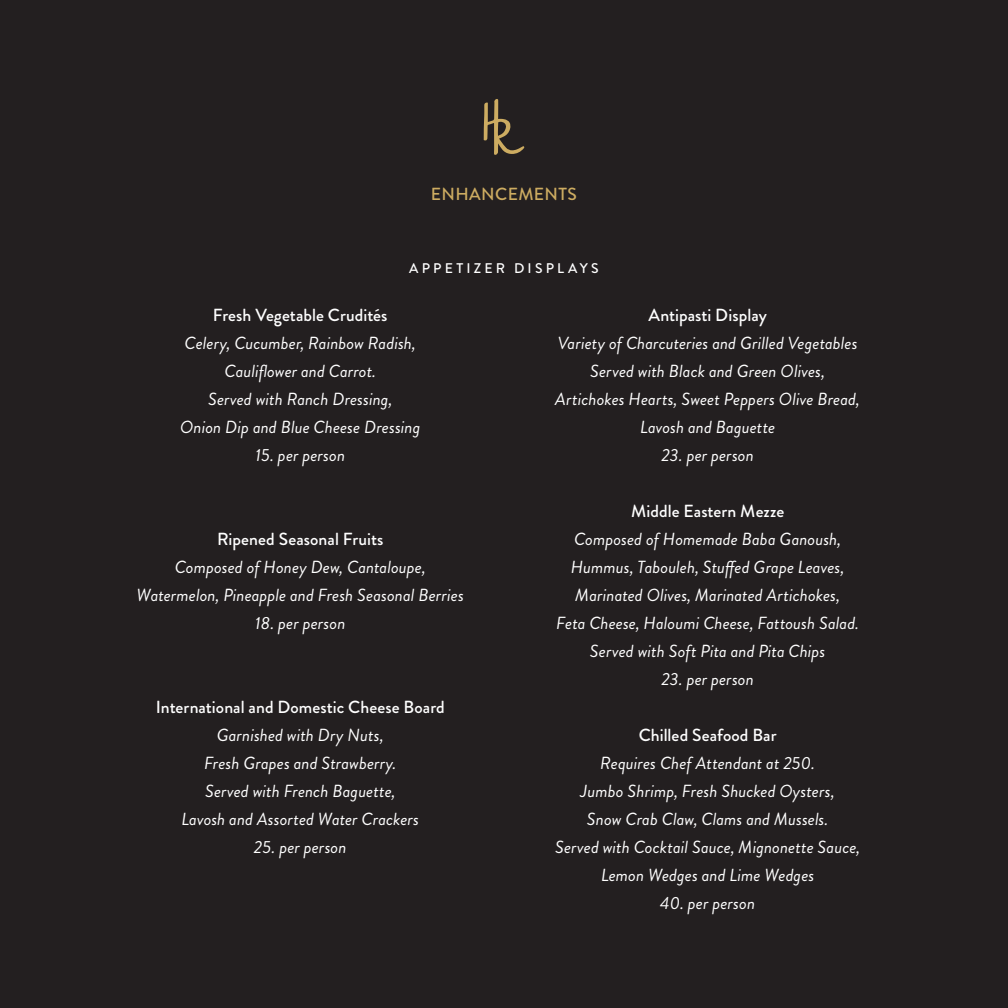
<style>
.page{position:relative;width:1008px;height:1008px;background:#231f20}
.page>*{position:absolute;margin:0;border:0;box-sizing:border-box;transform-origin:0 0}
.t1{font:italic 17.5px/28px "Brandon Grotesque";letter-spacing:.005em;color:#fff;text-align:center}
.t2{font:500 17.5px "Brandon Grotesque";letter-spacing:.005em;color:#fff}
.t3{font:500 17.5px "Brandon Grotesque";letter-spacing:.02em;color:#cdac61}
.t4{font:500 14px "Brandon Grotesque";letter-spacing:.23em;color:#fff}
</style>
<div class="page">
<svg style="left:484px;top:99px;width:41px;height:56px"></svg>
<p class="t3" style="left:431px;top:182px;width:148px">ENHANCEMENTS</p>
<p class="t4" style="left:409px;top:259px;width:191px">APPETIZER DISPLAYS</p>
<p class="t2" style="left:213px;top:303px;width:176px">Fresh Vegetable Crudités</p>
<p class="t1" style="left:180px;top:329px;width:242px">Celery, Cucumber, Rainbow Radish,<br>Cauliflower and Carrot.<br>Served with Ranch Dressing,<br>Onion Dip and Blue Cheese Dressing</p>
<p class="t1" style="left:255px;top:441px;width:91px">15. per person</p>
<p class="t2" style="left:217px;top:527px;width:168px">Ripened Seasonal Fruits</p>
<p class="t1" style="left:137px;top:553px;width:329px">Composed of Honey Dew, Cantaloupe,<br>Watermelon, Pineapple and Fresh Seasonal Berries</p>
<p class="t1" style="left:255px;top:609px;width:92px">18. per person</p>
<p class="t2" style="left:156px;top:695px;width:291px">International and Domestic Cheese Board</p>
<p class="t1" style="left:181px;top:721px;width:239px">Garnished with Dry Nuts,<br>Fresh Grapes and Strawberry.<br>Served with French Baguette,<br>Lavosh and Assorted Water Crackers</p>
<p class="t1" style="left:254px;top:833px;width:94px">25. per person</p>
<p class="t2" style="left:648px;top:303px;width:120px">Antipasti Display</p>
<p class="t1" style="left:555px;top:329px;width:306px">Variety of Charcuteries and Grilled Vegetables Served with Black and Green Olives, Artichokes Hearts, Sweet Peppers Olive Bread, Lavosh and Baguette</p>
<p class="t1" style="left:661px;top:441px;width:94px">23. per person</p>
<p class="t2" style="left:631px;top:499px;width:155px">Middle Eastern Mezze</p>
<p class="t1" style="left:556px;top:525px;width:304px">Composed of Homemade Baba Ganoush, Hummus, Tabouleh, Stuffed Grape Leaves, Marinated Olives, Marinated Artichokes,<br>Feta Cheese, Haloumi Cheese, Fattoush Salad.<br>Served with Soft Pita and Pita Chips</p>
<p class="t1" style="left:661px;top:665px;width:94px">23. per person</p>
<p class="t2" style="left:639px;top:723px;width:139px">Chilled Seafood Bar</p>
<p class="t1" style="left:555px;top:749px;width:307px">Requires Chef Attendant at 250.<br>Jumbo Shrimp, Fresh Shucked Oysters,<br>Snow Crab Claw, Clams and Mussels.<br>Served with Cocktail Sauce, Mignonette Sauce, Lemon Wedges and Lime Wedges</p>
<p class="t1" style="left:660px;top:889px;width:96px">40. per person</p>
</div>
